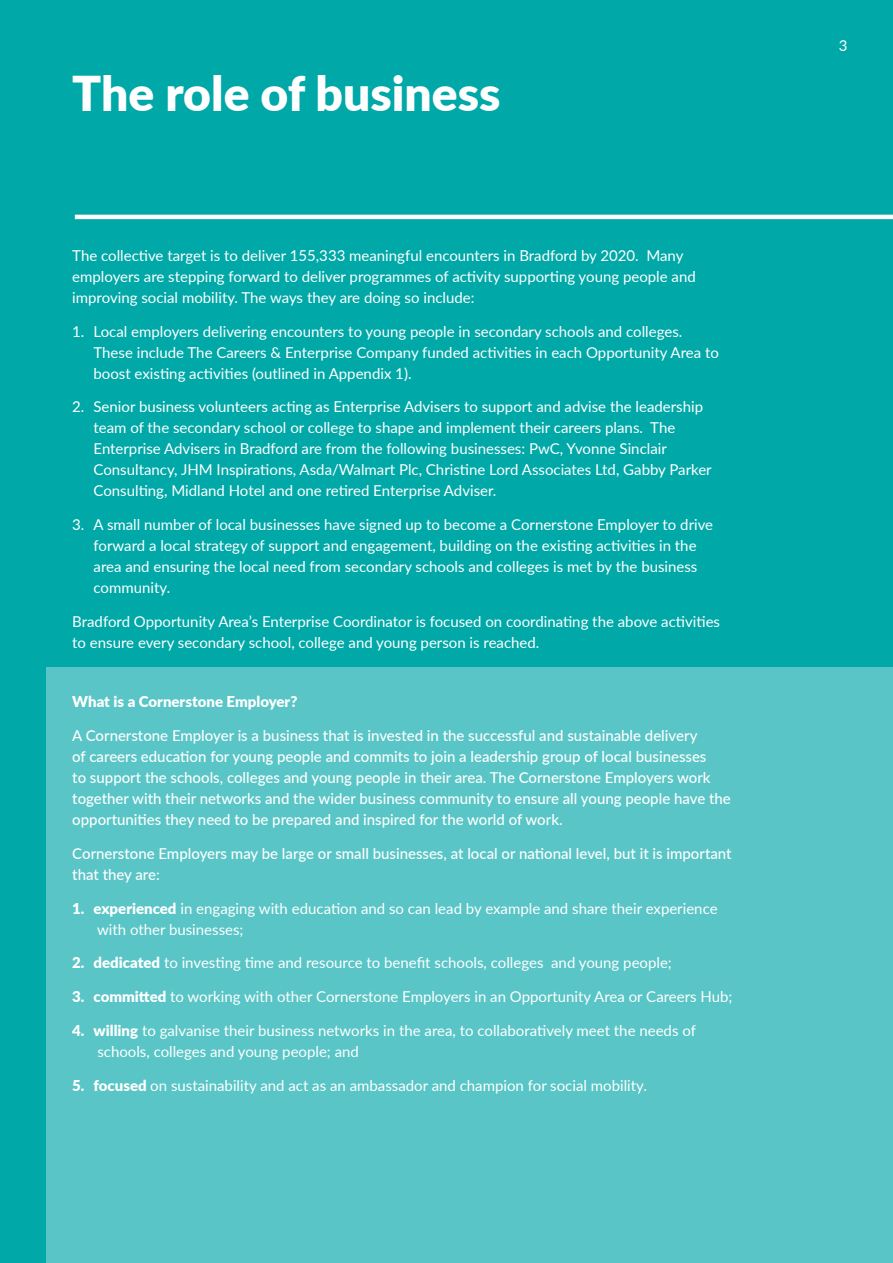
<style>
.page{position:relative;width:893px;height:1263px;background:#00a8a8}
.page>*{position:absolute;margin:0;border:0;box-sizing:border-box;transform-origin:0 0}
.t1{font:900 48px "Lato";color:#fff}
.t2{font:15px/21px "Lato";color:#fff}
.t3{font:500 15px/21px "Lato";color:#fff}
.t4{font:900 15px "Lato";color:#fff}
.s1{font-weight:900}
</style>
<div class="page">
<div style="left:47px;top:668px;width:846px;height:595px;background:#59c5c6"></div>
<hr style="left:75px;top:215px;width:818px;height:4px;background:#fff">
<h1 class="t1" style="left:72px;top:57px;width:430px">The role of business</h1>
<p class="t2" style="left:72px;top:244px;width:625px">The collective target is to deliver 155,333 meaningful encounters in Bradford by 2020. Many employers are stepping forward to deliver programmes of activity supporting young people and improving social mobility. The ways they are doing so include:</p>
<p class="t2" style="left:94px;top:320px;width:627px;text-indent:-21px">1. Local employers delivering encounters to young people in secondary schools and colleges.<br>These include The Careers &amp; Enterprise Company funded activities in each Opportunity Area to boost existing activities (outlined in Appendix 1).</p>
<p class="t2" style="left:94px;top:396px;width:620px;text-indent:-21px">2. Senior business volunteers acting as Enterprise Advisers to support and advise the leadership team of the secondary school or college to shape and implement their careers plans. The Enterprise Advisers in Bradford are from the following businesses: PwC, Yvonne Sinclair Consultancy, JHM Inspirations, Asda/Walmart Plc, Christine Lord Associates Ltd, Gabby Parker Consulting, Midland Hotel and one retired Enterprise Adviser.</p>
<p class="t2" style="left:94px;top:513px;width:621px;text-indent:-21px">3. A small number of local businesses have signed up to become a Cornerstone Employer to drive forward a local strategy of support and engagement, building on the existing activities in the area and ensuring the local need from secondary schools and colleges is met by the business community.</p>
<p class="t2" style="left:72px;top:610px;width:649px">Bradford Opportunity Area’s Enterprise Coordinator is focused on coordinating the above activities to ensure every secondary school, college and young person is reached.</p>
<p class="t4" style="left:72px;top:690px;width:227px">What is a Cornerstone Employer?</p>
<p class="t3" style="left:72px;top:724px;width:660px">A Cornerstone Employer is a business that is invested in the successful and sustainable delivery<br>of careers education for young people and commits to join a leadership group of local businesses<br>to support the schools, colleges and young people in their area. The Cornerstone Employers work together with their networks and the wider business community to ensure all young people have the opportunities they need to be prepared and inspired for the world of work.</p>
<p class="t3" style="left:72px;top:842px;width:661px">Cornerstone Employers may be large or small businesses, at local or national level, but it is important that they are:</p>
<p class="t2" style="left:97px;top:897px;width:622px;text-indent:-25px"><span class="s1">1. experienced</span> in engaging with education and so can lead by example and share their experience with other businesses;</p>
<p class="t2" style="left:72px;top:952px;width:601px"><span class="s1">2. dedicated</span> to investing time and resource to benefit schools, colleges and young people;</p>
<p class="t2" style="left:72px;top:985px;width:662px"><span class="s1">3. committed</span> to working with other Cornerstone Employers in an Opportunity Area or Careers Hub;</p>
<p class="t2" style="left:97px;top:1019px;width:600px;text-indent:-25px"><span class="s1">4. willing</span> to galvanise their business networks in the area, to collaboratively meet the needs of schools, colleges and young people; and</p>
<p class="t2" style="left:72px;top:1074px;width:576px"><span class="s1">5. focused</span> on sustainability and act as an ambassador and champion for social mobility.</p>
<p class="t2" style="left:839px;top:34px;width:10px">3</p>
</div>
